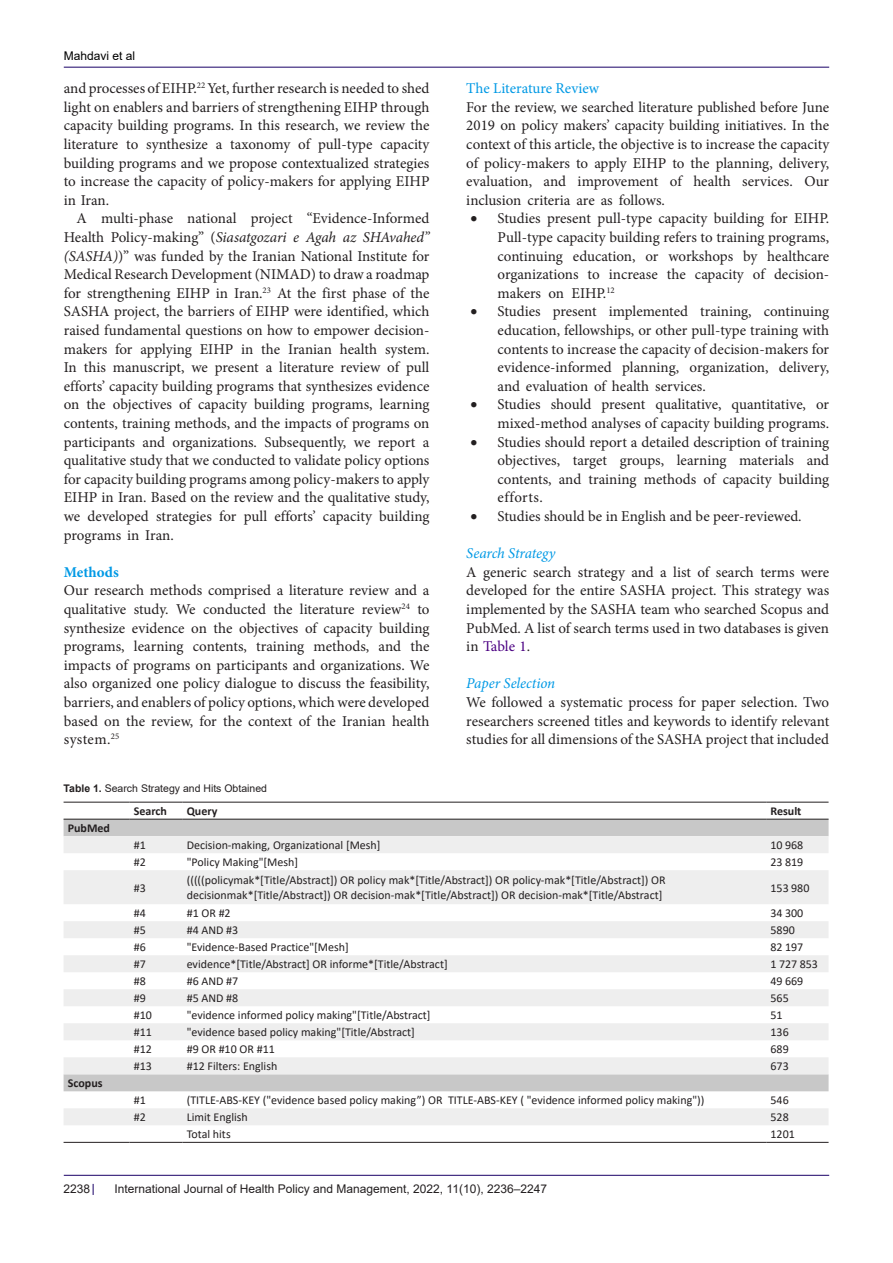
<style>
.page{position:relative;width:893px;height:1263px;background:#fff}
.page>*{position:absolute;margin:0;border:0;box-sizing:border-box;transform-origin:0 0}
.t1{font:15px/18.6px "Minion Pro";color:#231f20;text-align:justify}
.heading_3{font:italic 15px "Minion Pro";letter-spacing:-.01em;color:#0099e5}
.heading_1{font:15px "Minion Pro";color:#0099e5}
.heading_1-2{font:700 15px "Minion Pro";color:#0099e5}
.Table_2{font:12px/15px "Calibri";color:#231f20}
.t2{font:12px "Arial";color:#231f20}
.Table_2-2{font:700 12px "Calibri";color:#231f20}
.t3{font:12px "Arial";color:#000001}
.t4{font:10.5px "Arial";color:#231f20}
.s1{font-style:italic}
.s2{color:#4b0082}
.s3{font-weight:700}
</style>
<div class="page">
<hr style="left:64px;top:67px;width:765px;height:1px;background:#190066">
<hr style="left:64px;top:1175px;width:765px;height:1px;background:#190066">
<div style="left:64px;top:820px;width:765px;height:16px;background:#c8c8c8"></div>
<svg style="left:64px;top:836px;width:765px;height:289px;fill:#eee"></svg>
<hr style="left:64px;top:802px;width:65px;height:1px;background:#231f20">
<hr style="left:129px;top:802px;width:53px;height:1px;background:#231f20">
<hr style="left:182px;top:802px;width:584px;height:1px;background:#231f20">
<hr style="left:766px;top:802px;width:63px;height:1px;background:#231f20">
<hr style="left:64px;top:819px;width:65px;height:1px;background:#231f20">
<hr style="left:129px;top:819px;width:53px;height:1px;background:#231f20">
<hr style="left:182px;top:819px;width:584px;height:1px;background:#231f20">
<hr style="left:766px;top:819px;width:63px;height:1px;background:#231f20">
<hr style="left:64px;top:1142px;width:65px;height:1px;background:#231f20">
<hr style="left:129px;top:1142px;width:53px;height:1px;background:#231f20">
<hr style="left:182px;top:1142px;width:584px;height:1px;background:#231f20">
<hr style="left:766px;top:1142px;width:63px;height:1px;background:#231f20">
<p class="t3" style="left:64px;top:48px;width:73px">Mahdavi et al</p>
<p class="t1" style="left:64px;top:79px;width:367px">and processes of EIHP.<sup>22</sup> Yet, further research is needed to shed light on enablers and barriers of strengthening EIHP through capacity building programs. In this research, we review the literature to synthesize a taxonomy of pull-type capacity building programs and we propose contextualized strategies to increase the capacity of policy-makers for applying EIHP in Iran.</p>
<p class="t1" style="left:64px;top:209px;width:367px;text-indent:13px">A multi-phase national project “Evidence-Informed Health Policy-making” (<span class="s1">Siasatgozari e Agah az SHAvahed” (SASHA)</span>)” was funded by the Iranian National Institute for Medical Research Development (NIMAD) to draw a roadmap for strengthening EIHP in Iran.<sup>23</sup> At the first phase of the SASHA project, the barriers of EIHP were identified, which raised fundamental questions on how to empower decision&shy;makers for applying EIHP in the Iranian health system.<br>In this manuscript, we present a literature review of pull efforts’ capacity building programs that synthesizes evidence on the objectives of capacity building programs, learning contents, training methods, and the impacts of programs on participants and organizations. Subsequently, we report a qualitative study that we conducted to validate policy options for capacity building programs among policy-makers to apply EIHP in Iran. Based on the review and the qualitative study, we developed strategies for pull efforts’ capacity building programs in Iran.</p>
<p class="heading_1-2" style="left:64px;top:561px;width:56px">Methods</p>
<p class="t1" style="left:64px;top:581px;width:367px">Our research methods comprised a literature review and a qualitative study. We conducted the literature review<sup>24</sup> to synthesize evidence on the objectives of capacity building programs, learning contents, training methods, and the impacts of programs on participants and organizations. We also organized one policy dialogue to discuss the feasibility, barriers, and enablers of policy options, which were developed based on the review, for the context of the Iranian health system.<sup>25</sup></p>
<p class="heading_1" style="left:466px;top:78px;width:134px">The Literature Review</p>
<p class="t1" style="left:466px;top:98px;width:364px">For the review, we searched literature published before June 2019 on policy makers’ capacity building initiatives. In the context of this article, the objective is to increase the capacity of policy-makers to apply EIHP to the planning, delivery, evaluation, and improvement of health services. Our inclusion criteria are as follows.</p>
<p class="t1" style="left:498px;top:209px;width:333px;text-indent:-27px">• Studies present pull-type capacity building for EIHP.<br>Pull-type capacity building refers to training programs, continuing education, or workshops by healthcare organizations to increase the capacity of decision&shy;makers on EIHP.<sup>12</sup></p>
<p class="t1" style="left:498px;top:302px;width:333px;text-indent:-27px">• Studies present implemented training, continuing education, fellowships, or other pull-type training with contents to increase the capacity of decision-makers for evidence-informed planning, organization, delivery, and evaluation of health services.</p>
<p class="t1" style="left:471px;top:395px;width:360px;text-align:right">• Studies should present qualitative, quantitative, or mixed-method analyses of capacity building programs.</p>
<p class="t1" style="left:498px;top:433px;width:333px;text-indent:-27px">• Studies should report a detailed description of training objectives, target groups, learning materials and contents, and training methods of capacity building efforts.</p>
<p class="t1" style="left:471px;top:507px;width:333px">• Studies should be in English and be peer-reviewed.</p>
<p class="heading_3" style="left:466px;top:543px;width:91px">Search Strategy</p>
<p class="t1" style="left:466px;top:563px;width:364px">A generic search strategy and a list of search terms were developed for the entire SASHA project. This strategy was implemented by the SASHA team who searched Scopus and PubMed. A list of search terms used in two databases is given in <span class="s2">Table 1</span>.</p>
<p class="heading_3" style="left:466px;top:673px;width:90px">Paper Selection</p>
<p class="t1" style="left:466px;top:693px;width:364px">We followed a systematic process for paper selection. Two researchers screened titles and keywords to identify relevant studies for all dimensions of the SASHA project that included</p>
<p class="t4" style="left:64px;top:781px;width:205px"><span class="s3">Table 1.</span> Search Strategy and Hits Obtained</p>
<p class="Table_2-2" style="left:134px;top:803px;width:35px">Search</p>
<p class="Table_2-2" style="left:187px;top:803px;width:32px">Query</p>
<p class="Table_2-2" style="left:770px;top:803px;width:32px">Result</p>
<p class="Table_2-2" style="left:68px;top:820px;width:44px">PubMed</p>
<p class="Table_2" style="left:134px;top:837px;width:14px">#1</p>
<p class="Table_2" style="left:187px;top:837px;width:195px">Decision-making, Organizational [Mesh]</p>
<p class="Table_2" style="left:770px;top:837px;width:34px">10 968</p>
<p class="Table_2" style="left:134px;top:854px;width:14px">#2</p>
<p class="Table_2" style="left:187px;top:854px;width:113px">"Policy Making"[Mesh]</p>
<p class="Table_2" style="left:770px;top:854px;width:34px">23 819</p>
<p class="Table_2" style="left:134px;top:880px;width:14px">#3</p>
<p class="Table_2" style="left:187px;top:872px;width:480px">(((((policymak*[Title/Abstract]) OR policy mak*[Title/Abstract]) OR policy-mak*[Title/Abstract]) OR decisionmak*[Title/Abstract]) OR decision-mak*[Title/Abstract]) OR decision-mak*[Title/Abstract]</p>
<p class="Table_2" style="left:770px;top:880px;width:40px">153 980</p>
<p class="Table_2" style="left:134px;top:905px;width:14px">#4</p>
<p class="Table_2" style="left:187px;top:905px;width:46px">#1 OR #2</p>
<p class="Table_2" style="left:770px;top:905px;width:34px">34 300</p>
<p class="Table_2" style="left:134px;top:922px;width:14px">#5</p>
<p class="Table_2" style="left:187px;top:922px;width:53px">#4 AND #3</p>
<p class="Table_2" style="left:770px;top:922px;width:26px">5890</p>
<p class="Table_2" style="left:134px;top:939px;width:14px">#6</p>
<p class="Table_2" style="left:187px;top:939px;width:164px">"Evidence-Based Practice"[Mesh]</p>
<p class="Table_2" style="left:770px;top:939px;width:34px">82 197</p>
<p class="Table_2" style="left:134px;top:956px;width:14px">#7</p>
<p class="Table_2" style="left:187px;top:956px;width:262px">evidence*[Title/Abstract] OR informe*[Title/Abstract]</p>
<p class="Table_2" style="left:770px;top:956px;width:49px">1 727 853</p>
<p class="Table_2" style="left:134px;top:973px;width:14px">#8</p>
<p class="Table_2" style="left:187px;top:973px;width:53px">#6 AND #7</p>
<p class="Table_2" style="left:770px;top:973px;width:34px">49 669</p>
<p class="Table_2" style="left:134px;top:990px;width:14px">#9</p>
<p class="Table_2" style="left:187px;top:990px;width:53px">#5 AND #8</p>
<p class="Table_2" style="left:770px;top:990px;width:20px">565</p>
<p class="Table_2" style="left:134px;top:1007px;width:20px">#10</p>
<p class="Table_2" style="left:187px;top:1007px;width:245px">"evidence informed policy making"[Title/Abstract]</p>
<p class="Table_2" style="left:770px;top:1007px;width:14px">51</p>
<p class="Table_2" style="left:134px;top:1024px;width:20px">#11</p>
<p class="Table_2" style="left:187px;top:1024px;width:230px">"evidence based policy making"[Title/Abstract]</p>
<p class="Table_2" style="left:770px;top:1024px;width:20px">136</p>
<p class="Table_2" style="left:134px;top:1041px;width:20px">#12</p>
<p class="Table_2" style="left:187px;top:1041px;width:90px">#9 OR #10 OR #11</p>
<p class="Table_2" style="left:770px;top:1041px;width:20px">689</p>
<p class="Table_2" style="left:134px;top:1058px;width:20px">#13</p>
<p class="Table_2" style="left:187px;top:1058px;width:92px">#12 Filters: English</p>
<p class="Table_2" style="left:770px;top:1058px;width:20px">673</p>
<p class="Table_2-2" style="left:68px;top:1075px;width:36px">Scopus</p>
<p class="Table_2" style="left:134px;top:1092px;width:14px">#1</p>
<p class="Table_2" style="left:187px;top:1092px;width:519px">(TITLE-ABS-KEY ("evidence based policy making”) OR TITLE-ABS-KEY ( "evidence informed policy making"))</p>
<p class="Table_2" style="left:770px;top:1092px;width:20px">546</p>
<p class="Table_2" style="left:134px;top:1109px;width:14px">#2</p>
<p class="Table_2" style="left:187px;top:1109px;width:63px">Limit English</p>
<p class="Table_2" style="left:770px;top:1109px;width:20px">528</p>
<p class="Table_2" style="left:187px;top:1126px;width:45px">Total hits</p>
<p class="Table_2" style="left:770px;top:1126px;width:26px">1201</p>
<p class="t2" style="left:64px;top:1180px;width:28px">2238</p>
<p class="t2" style="left:114px;top:1180px;width:434px">International Journal of Health Policy and Management, 2022, 11(10), 2236–2247</p>
</div>
